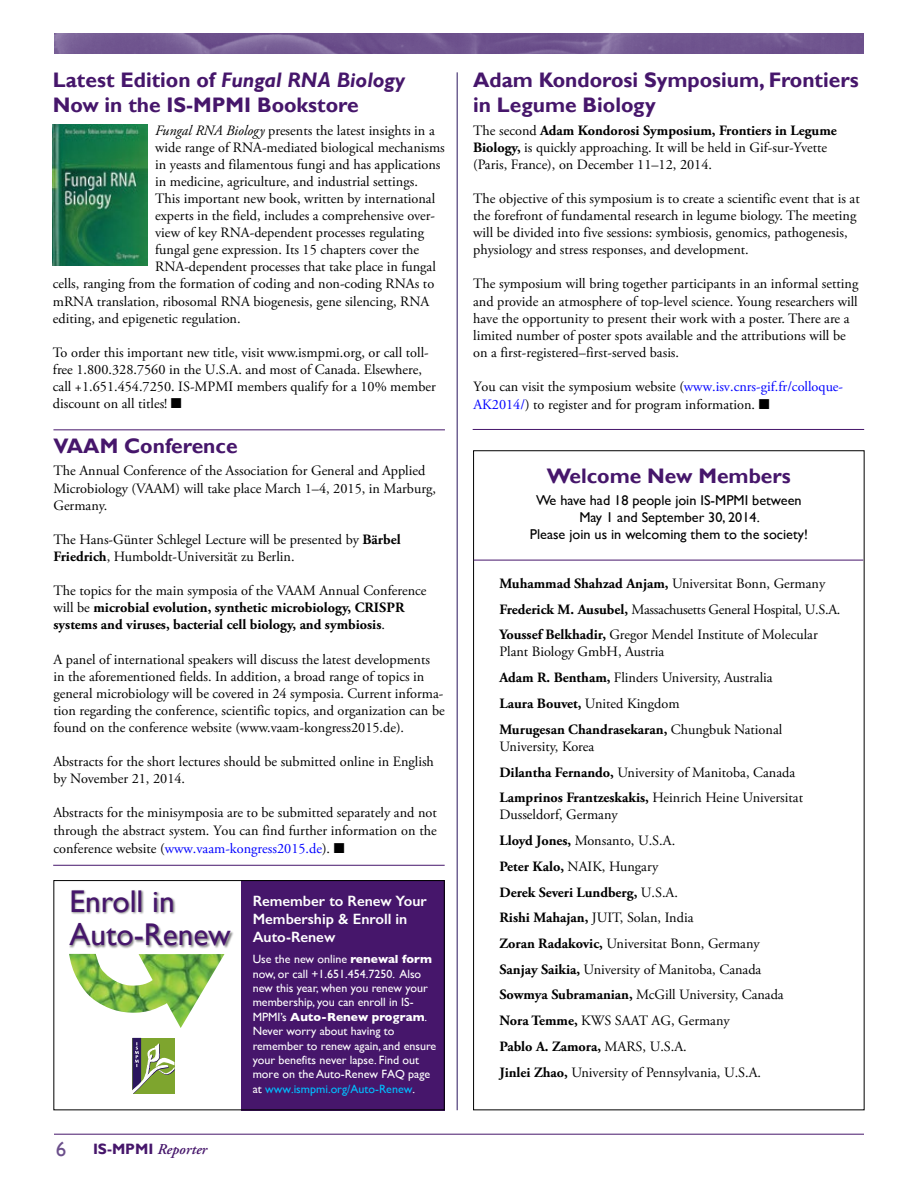
<style>
.page{position:relative;width:918px;height:1188px;background:#fff}
.page>*{position:absolute;margin:0;border:0;box-sizing:border-box;transform-origin:0 0}
.t1{font:31.35px/33.6px "Gill Sans";color:#46166b}
.t2{font:700 21px/25.2px "Gill Sans";color:#46166b}
.t3{font:600 15px/18px "Gill Sans";color:#fff}
.t4{font:italic 600 15px "Adobe Garamond Pro";color:#46166b}
.t5{font:14.25px/17.1px "Adobe Garamond Pro";color:#000}
.t6{font:700 14.25px/17.1px "Adobe Garamond Pro";color:#000}
.t7{font:14.25px/17.1px "Gill Sans";color:#000;text-align:center}
.t8{font:14.25px "Adobe Garamond Pro";color:#00f}
.t9{font:12px/14.4px "Gill Sans";color:#fff}
.s1{font-style:italic}
.s2{font-weight:700}
.s3{font-weight:400}
.s4{color:#000}
.s5{font-family:"Gill Sans";font-weight:400;font-style:normal;font-size:21px;color:#6b4f8b}
.s6{font-family:"Gill Sans";font-weight:700;font-style:normal}
.s7{color:#00bfff}
.s8{color:#00f}
</style>
<div class="page">
<hr style="left:54px;top:1134px;width:810px;height:1px;background:#46166b">
<img style="left:54px;top:34px;width:810px;height:20px">
<div style="left:241px;top:880px;width:204px;height:230px;background:#46166b"></div>
<img style="left:53px;top:124px;width:95px;height:141px">
<hr style="left:474px;top:560px;width:389px;height:1px;background:#46166b">
<hr style="left:53px;top:430px;width:392px;height:1px;background:#46166b">
<hr style="left:473px;top:429px;width:391px;height:1px;background:#46166b">
<hr style="left:53px;top:865px;width:392px;height:1px;background:#46166b">
<hr style="left:457px;top:72px;width:1px;height:1038px;background:#2b165e">
<div style="left:53px;top:880px;width:392px;height:230px;border:1px solid #000"></div>
<img style="left:70px;top:961px;width:151px;height:67px">
<img style="left:69px;top:890px;width:164px;height:71px">
<svg style="left:132px;top:1038px;width:42px;height:56px;background:#83985a"></svg>
<h2 class="t2" style="left:53px;top:68px;width:354px">Latest Edition of <span class="s1">Fungal RNA Biology<br></span>Now in the IS-MPMI Bookstore</h2>
<p class="t5" style="left:155px;top:122px;width:281px"><span class="s1">Fungal RNA Biology</span> presents the latest insights in a</p>
<p class="t5" style="left:155px;top:139px;width:291px">wide range of RNA-mediated biological mechanisms</p>
<p class="t5" style="left:155px;top:156px;width:287px">in yeasts and filamentous fungi and has applications</p>
<p class="t5" style="left:155px;top:173px;width:264px">in medicine, agriculture, and industrial settings.</p>
<p class="t5" style="left:155px;top:190px;width:282px">This important new book, written by international</p>
<p class="t5" style="left:155px;top:208px;width:282px">experts in the field, includes a comprehensive over-</p>
<p class="t5" style="left:155px;top:225px;width:270px">view of key RNA-dependent processes regulating</p>
<p class="t5" style="left:155px;top:242px;width:265px">fungal gene expression. Its 15 chapters cover the</p>
<p class="t5" style="left:155px;top:259px;width:282px">RNA-dependent processes that take place in fungal</p>
<p class="t5" style="left:53px;top:276px;width:383px">cells, ranging from the formation of coding and non-coding RNAs to</p>
<p class="t5" style="left:53px;top:293px;width:378px">mRNA translation, ribosomal RNA biogenesis, gene silencing, RNA</p>
<p class="t5" style="left:53px;top:310px;width:189px">editing, and epigenetic regulation.</p>
<p class="t5" style="left:53px;top:344px;width:384px">To order this important new title, visit www.ismpmi.org, or call toll&shy;free 1.800.328.7560 in the U.S.A. and most of Canada. Elsewhere, call +1.651.454.7250. IS-MPMI members qualify for a 10% member discount on all titles! ■</p>
<h2 class="t2" style="left:53px;top:434px;width:186px">VAAM Conference</h2>
<p class="t5" style="left:53px;top:463px;width:384px">The Annual Conference of the Association for General and Applied<br>Microbiology (VAAM) will take place March 1–4, 2015, in Marburg,<br>Germany.</p>
<p class="t5" style="left:53px;top:531px;width:349px">The Hans-Günter Schlegel Lecture will be presented by <span class="s2">Bärbel<br>Friedrich</span>, Humboldt-Universität zu Berlin.</p>
<p class="t6" style="left:53px;top:582px;width:375px"><span class="s3">The topics for the main symposia of the VAAM Annual Conference will be</span> microbial evolution, synthetic microbiology, CRISPR systems and viruses, bacterial cell biology, and symbiosis<span class="s3">.</span></p>
<p class="t5" style="left:53px;top:651px;width:393px">A panel of international speakers will discuss the latest developments<br>in the aforementioned fields. In addition, a broad range of topics in general microbiology will be covered in 24 symposia. Current informa&shy;tion regarding the conference, scientific topics, and organization can be found on the conference website (www.vaam-kongress2015.de).</p>
<p class="t5" style="left:53px;top:754px;width:382px">Abstracts for the short lectures should be submitted online in English by November 21, 2014.</p>
<p class="t5" style="left:53px;top:805px;width:385px">Abstracts for the minisymposia are to be submitted separately and not through the abstract system. You can find further information on the</p>
<p class="t8" style="left:53px;top:840px;width:293px"><span class="s4">conference website (</span>www.vaam-kongress2015.de<span class="s4">).</span> <span class="s4">■</span></p>
<h1 class="t1" style="left:69px;top:885px;width:163px">Enroll in<br>Auto-Renew</h1>
<p class="t4" style="left:56px;top:1140px;width:153px"><span class="s5">6</span> <span class="s6">IS-MPMI</span> Reporter</p>
<p class="t3" style="left:253px;top:892px;width:176px">Remember to Renew Your<br>Membership &amp; Enroll in<br>Auto-Renew</p>
<p class="t9" style="left:253px;top:952px;width:185px">Use the new online <span class="s2">renewal form </span>now, or call +1.651.454.7250. Also new this year, when you renew your membership, you can enroll in IS-<br>MPMI’s <span class="s2">Auto-Renew program</span>.<br>Never worry about having to remember to renew again, and ensure your benefits never lapse. Find out more on the Auto-Renew FAQ page at <span class="s7">www.ismpmi.org/Auto-Renew</span>.</p>
<h2 class="t2" style="left:473px;top:68px;width:387px">Adam Kondorosi Symposium, Frontiers in Legume Biology</h2>
<p class="t5" style="left:473px;top:122px;width:365px">The second <span class="s2">Adam Kondorosi Symposium, Frontiers in Legume<br>Biology,</span> is quickly approaching. It will be held in Gif-sur-Yvette (Paris, France), on December 11–12, 2014.</p>
<p class="t5" style="left:473px;top:190px;width:388px">The objective of this symposium is to create a scientific event that is at the forefront of fundamental research in legume biology. The meeting will be divided into five sessions: symbiosis, genomics, pathogenesis, physiology and stress responses, and development.</p>
<p class="t5" style="left:473px;top:276px;width:387px">The symposium will bring together participants in an informal setting and provide an atmosphere of top-level science. Young researchers will have the opportunity to present their work with a poster. There are a limited number of poster spots available and the attributions will be on a first-registered–first-served basis.</p>
<p class="t5" style="left:473px;top:377px;width:371px;line-height:18.5px">You can visit the symposium website (<span class="s8">www.isv.cnrs-gif.fr/colloque-<br>AK2014/</span>) to register and for program information. ■</p>
<h2 class="t2" style="left:547px;top:463px;width:246px">Welcome New Members</h2>
<p class="t7" style="left:530px;top:492px;width:280px">We have had 18 people join IS-MPMI between<br>May 1 and September 30, 2014.<br>Please join us in welcoming them to the society!</p>
<p class="t5" style="left:500px;top:571px;width:343px;line-height:25.8px"><span class="s2">Muhammad Shahzad Anjam,</span> Universitat Bonn, Germany<br><span class="s2">Frederick M. Ausubel,</span> Massachusetts General Hospital, U.S.A.<br><span class="s2">Youssef Belkhadir,</span> Gregor Mendel Institute of Molecular</p>
<p class="t5" style="left:500px;top:640px;width:284px;line-height:25.8px">Plant Biology GmbH, Austria<br><span class="s2">Adam R. Bentham,</span> Flinders University, Australia <span class="s2">Laura Bouvet,</span> United Kingdom<br><span class="s2">Murugesan Chandrasekaran,</span> Chungbuk National</p>
<p class="t5" style="left:500px;top:734px;width:305px;line-height:25.8px">University, Korea<br><span class="s2">Dilantha Fernando,</span> University of Manitoba, Canada<br><span class="s2">Lamprinos Frantzeskakis,</span> Heinrich Heine Universitat</p>
<p class="t5" style="left:500px;top:802px;width:286px;line-height:25.8px">Dusseldorf, Germany<br><span class="s2">Lloyd Jones,</span> Monsanto, U.S.A.<br><span class="s2">Peter Kalo,</span> NAIK, Hungary<br><span class="s2">Derek Severi Lundberg,</span> U.S.A.<br><span class="s2">Rishi Mahajan,</span> JUIT, Solan, India<br><span class="s2">Zoran Radakovic,</span> Universitat Bonn, Germany <span class="s2">Sanjay Saikia,</span> University of Manitoba, Canada <span class="s2">Sowmya Subramanian,</span> McGill University, Canada <span class="s2">Nora Temme,</span> KWS SAAT AG, Germany<br><span class="s2">Pablo A. Zamora,</span> MARS, U.S.A.<br><span class="s2">Jinlei Zhao,</span> University of Pennsylvania, U.S.A.</p>
</div>
